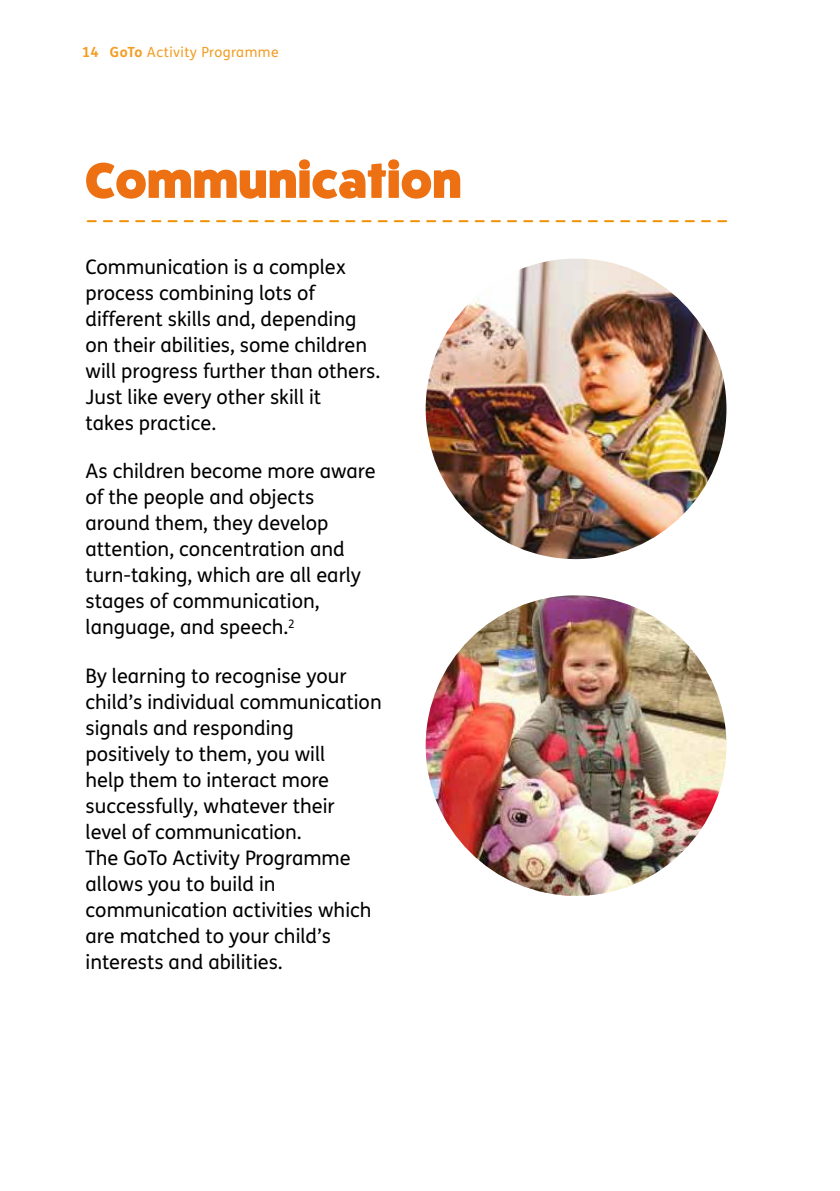
<style>
.page{position:relative;width:840px;height:1191px;background:#fff}
.page>*{position:absolute;margin:0;border:0;box-sizing:border-box;transform-origin:0 0}
.t1{font:800 50px "Fat Frank";color:#ed7013}
.t2{font:20px/26px "FS Me";color:#000}
.t3{font:14px "FS Me";letter-spacing:.03em;color:#f39d25}
.s1{font-weight:700}
</style>
<div class="page">
<svg style="left:88px;top:220px;width:637px;height:2px"></svg>
<img style="left:425px;top:258px;width:301px;height:301px;border-radius:150px">
<img style="left:425px;top:595px;width:301px;height:301px;border-radius:150px">
<p class="t3" style="left:82px;top:43px;width:198px"><span class="s1">14 GoTo</span> Activity Programme</p>
<h1 class="t1" style="left:85px;top:152px;width:378px">Communication</h1>
<p class="t2" style="left:85px;top:253px;width:296px">Communication is a complex process combining lots of different skills and, depending on their abilities, some children will progress further than others.<br>Just like every other skill it<br>takes practice.</p>
<p class="t2" style="left:85px;top:458px;width:291px">As children become more aware of the people and objects around them, they develop attention, concentration and turn-taking, which are all early stages of communication, language, and speech.<sup>2</sup></p>
<p class="t2" style="left:85px;top:662px;width:297px">By learning to recognise your child’s individual communication signals and responding positively to them, you will<br>help them to interact more successfully, whatever their<br>level of communication.<br>The GoTo Activity Programme allows you to build in communication activities which are matched to your child’s interests and abilities.</p>
</div>
